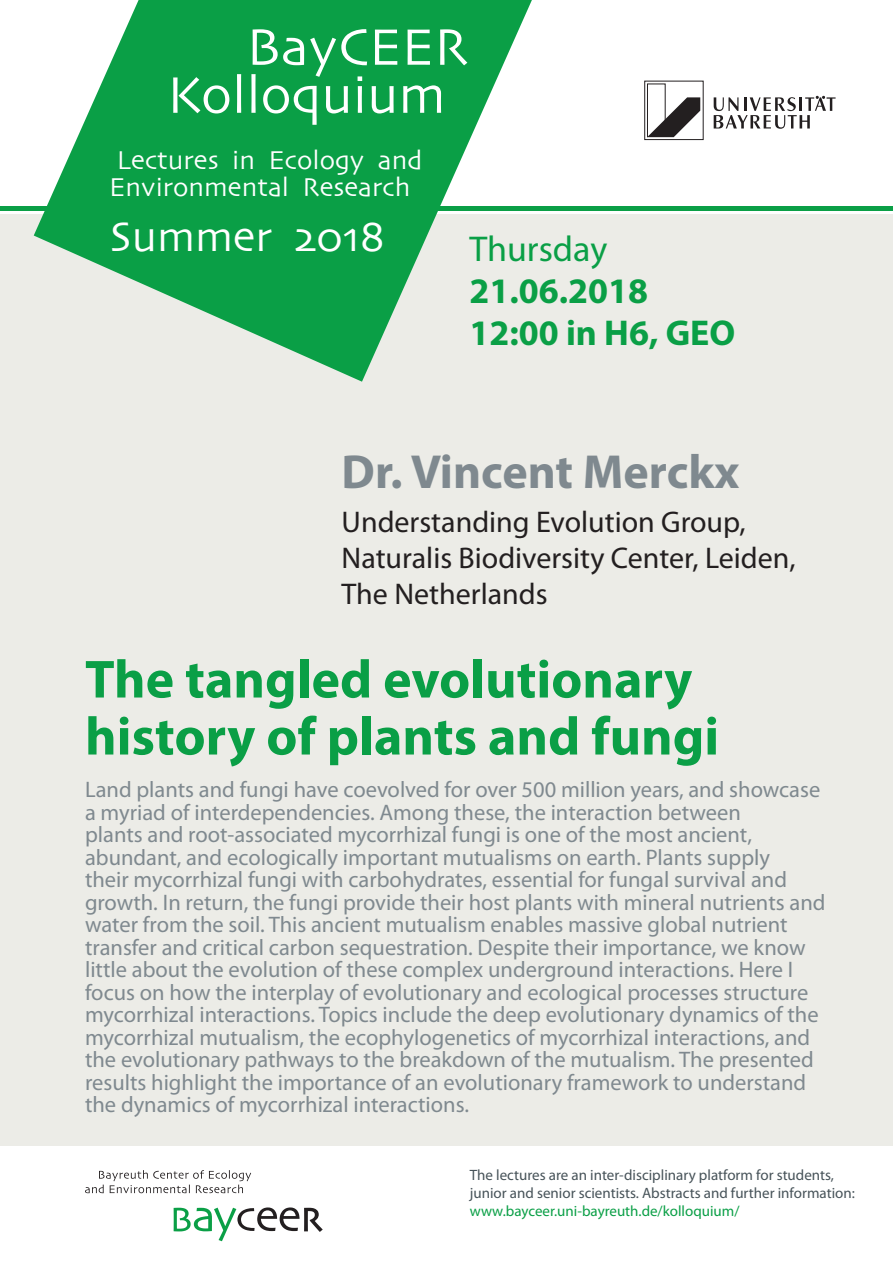
<style>
.page{position:relative;width:893px;height:1263px;background:#fff}
.page>*{position:absolute;margin:0;border:0;box-sizing:border-box;transform-origin:0 0}
.t1{font:700 54px/57px "Myriad Pro";color:#0a9f46}
.t2{font:54px/48px "Skia";color:#fff}
.t3{font:700 48px "Myriad Pro";color:#7f898f}
.t4{font:43.5px "Skia";color:#fff}
.t5{font:700 36px/42px "Myriad Pro";color:#0a9f46}
.t6{font:30px/36px "Myriad Pro";color:#231f20}
.t7{font:27px/27px "Skia";color:#fff}
.t8{font:22.5px/22.5px "Myriad Pro";color:#7f898f}
.t9{font:15px/18px "Myriad Pro";color:#475359}
.s1{font-weight:400}
.s2{color:#0a9f46}
</style>
<div class="page">
<svg style="left:174px;top:1207px;width:149px;height:34px"></svg>
<svg style="left:85px;top:1170px;width:166px;height:23px"></svg>
<svg style="left:647px;top:83px;width:53px;height:55px"></svg>
<div style="left:644px;top:81px;width:59px;height:59px;border:1px solid #231f20"></div>
<svg style="left:714px;top:96px;width:122px;height:33px"></svg>
<div style="left:0;top:215px;width:893px;height:931px;background:#ecece7"></div>
<svg style="left:34px;top:0;width:498px;height:382px;fill:#0a9f46"></svg>
<hr style="left:0;top:206px;width:893px;height:4px;background:#0a9f46">
<p class="t2" style="left:167px;top:26px;width:303px;text-indent:79px">BayCEER<br>Kolloquium</p>
<p class="t7" style="left:109px;top:148px;width:315px">Lectures in Ecology and<br>Environmental Research</p>
<p class="t4" style="left:110px;top:211px;width:277px">Summer 2018</p>
<p class="t5" style="left:469px;top:227px;width:267px"><span class="s1">Thursday<br></span>21.06.2018<br>12:00 in H6, GEO</p>
<p class="t3" style="left:342px;top:440px;width:399px">Dr. Vincent Merckx</p>
<p class="t6" style="left:342px;top:504px;width:456px">Understanding Evolution Group,<br>Naturalis Biodiversity Center, Leiden,<br>The Netherlands</p>
<p class="t1" style="left:85px;top:649px;width:636px">The tangled evolutionary history of plants and fungi</p>
<p class="t8" style="left:85px;top:778px;width:742px">Land plants and fungi have coevolved for over 500 million years, and showcase a myriad of interdependencies. Among these, the interaction between<br>plants and root-associated mycorrhizal fungi is one of the most ancient, abundant, and ecologically important mutualisms on earth. Plants supply<br>their mycorrhizal fungi with carbohydrates, essential for fungal survival and growth. In return, the fungi provide their host plants with mineral nutrients and water from the soil. This ancient mutualism enables massive global nutrient transfer and critical carbon sequestration. Despite their importance, we know little about the evolution of these complex underground interactions. Here I focus on how the interplay of evolutionary and ecological processes structure mycorrhizal interactions. Topics include the deep evolutionary dynamics of the mycorrhizal mutualism, the ecophylogenetics of mycorrhizal interactions, and the evolutionary pathways to the breakdown of the mutualism. The presented results highlight the importance of an evolutionary framework to understand the dynamics of mycorrhizal interactions.</p>
<p class="t9" style="left:470px;top:1166px;width:386px">The lectures are an inter-disciplinary platform for students, junior and senior scientists. Abstracts and further information: <span class="s2">www.bayceer.uni-bayreuth.de/kolloquium/</span></p>
</div>
